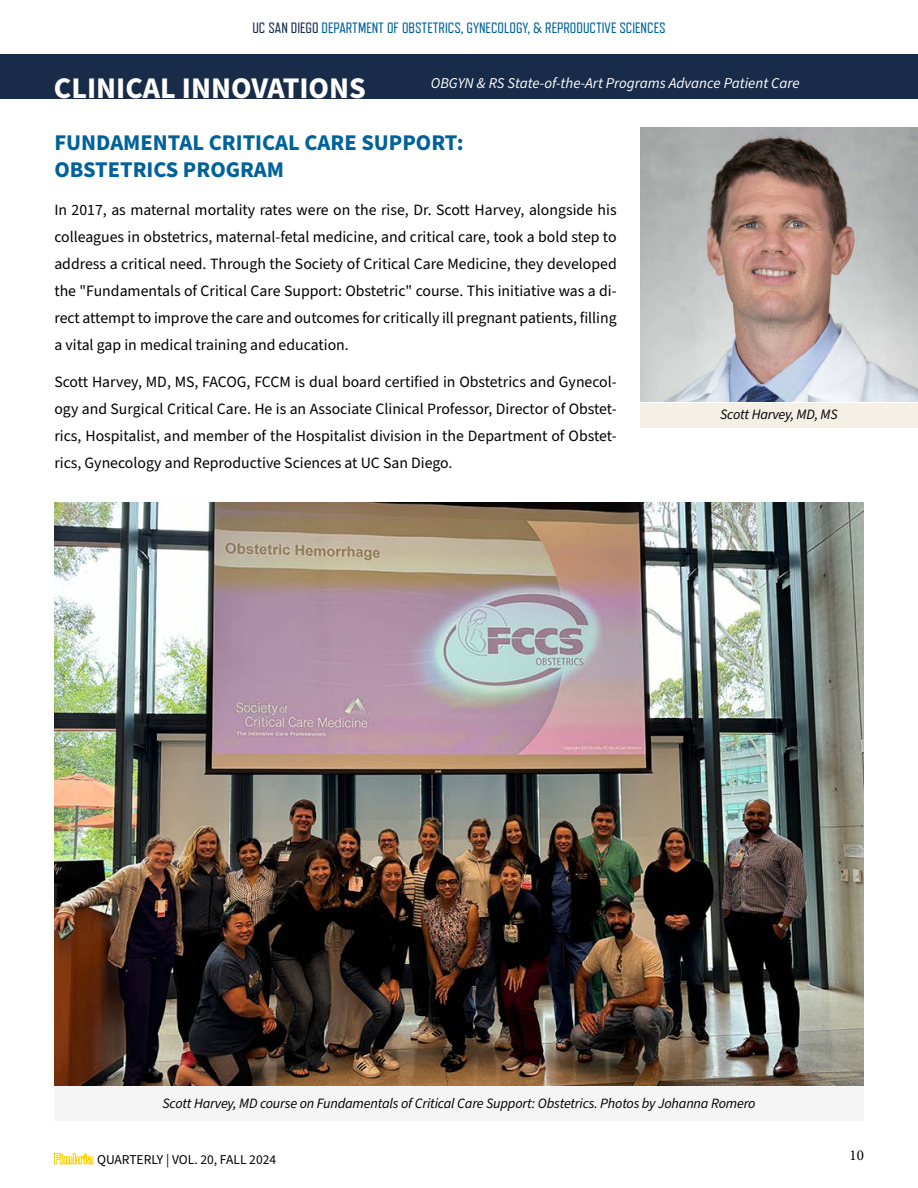
<style>
.page{position:relative;width:918px;height:1188px;background:#fff}
.page>*{position:absolute;margin:0;border:0;box-sizing:border-box;transform-origin:0 0}
.t1{font:700 30px "Source Sans Pro";color:#fff}
.t2{font:700 22.5px/27px "Source Sans Pro";color:#00629b}
.t3{font:15.75px/27px "Source Sans Pro";color:#000;text-align:justify}
.t4{font:15px "Refrigerator Deluxe";color:#00629b}
.t5{font:italic 15px "Source Sans Pro";color:#fff}
.t6{font:15px "Minion Pro";color:#000}
.t7{font:italic 14.25px "Source Sans Pro";letter-spacing:-.015em;color:#000}
.t8{font:13.5px "Source Sans Pro";color:#000}
.s1{color:#182b49}
.s2{font-family:"Refrigerator Deluxe";font-weight:800;font-size:15px;color:#ffcd00}
</style>
<div class="page">
<img style="left:54px;top:503px;width:810px;height:583px">
<div style="left:0;top:54px;width:918px;height:44px;background:#182b49"></div>
<div style="left:54px;top:1086px;width:810px;height:34px;background:#f5f5f5"></div>
<img style="left:640px;top:127px;width:278px;height:275px">
<div style="left:640px;top:403px;width:278px;height:25px;background:#f5f0e6"></div>
<p class="t4" style="left:252px;top:20px;width:415px"><span class="s1">UC SAN DIEGO</span> DEPARTMENT OF OBSTETRICS, GYNECOLOGY, &amp; REPRODUCTIVE SCIENCES</p>
<h1 class="t1" style="left:54px;top:67px;width:314px">CLINICAL INNOVATIONS</h1>
<p class="t5" style="left:431px;top:73px;width:370px">OBGYN &amp; RS State-of-the-Art Programs Advance Patient Care</p>
<h2 class="t2" style="left:54px;top:130px;width:411px">FUNDAMENTAL CRITICAL CARE SUPPORT:<br>OBSTETRICS PROGRAM</h2>
<p class="t3" style="left:54px;top:197px;width:564px">In 2017, as maternal mortality rates were on the rise, Dr. Scott Harvey, alongside his colleagues in obstetrics, maternal-fetal medicine, and critical care, took a bold step to address a critical need. Through the Society of Critical Care Medicine, they developed the "Fundamentals of Critical Care Support: Obstetric" course. This initiative was a di&shy;rect attempt to improve the care and outcomes for critically ill pregnant patients, filling a vital gap in medical training and education.</p>
<p class="t3" style="left:54px;top:369px;width:564px">Scott Harvey, MD, MS, FACOG, FCCM is dual board certified in Obstetrics and Gynecol&shy;ogy and Surgical Critical Care. He is an Associate Clinical Professor, Director of Obstet&shy;rics, Hospitalist, and member of the Hospitalist division in the Department of Obstet&shy;rics, Gynecology and Reproductive Sciences at UC San Diego.</p>
<p class="t7" style="left:720px;top:404px;width:119px">Scott Harvey, MD, MS</p>
<p class="t7" style="left:162px;top:1094px;width:595px">Scott Harvey, MD course on Fundamentals of Critical Care Support: Obstetrics. Photos by Johanna Romero</p>
<p class="t8" style="left:54px;top:1150px;width:224px"><span class="s2">Fimbria</span> QUARTERLY | VOL. 20, FALL 2024</p>
<p class="t6" style="left:850px;top:1145px;width:16px">10</p>
</div>
